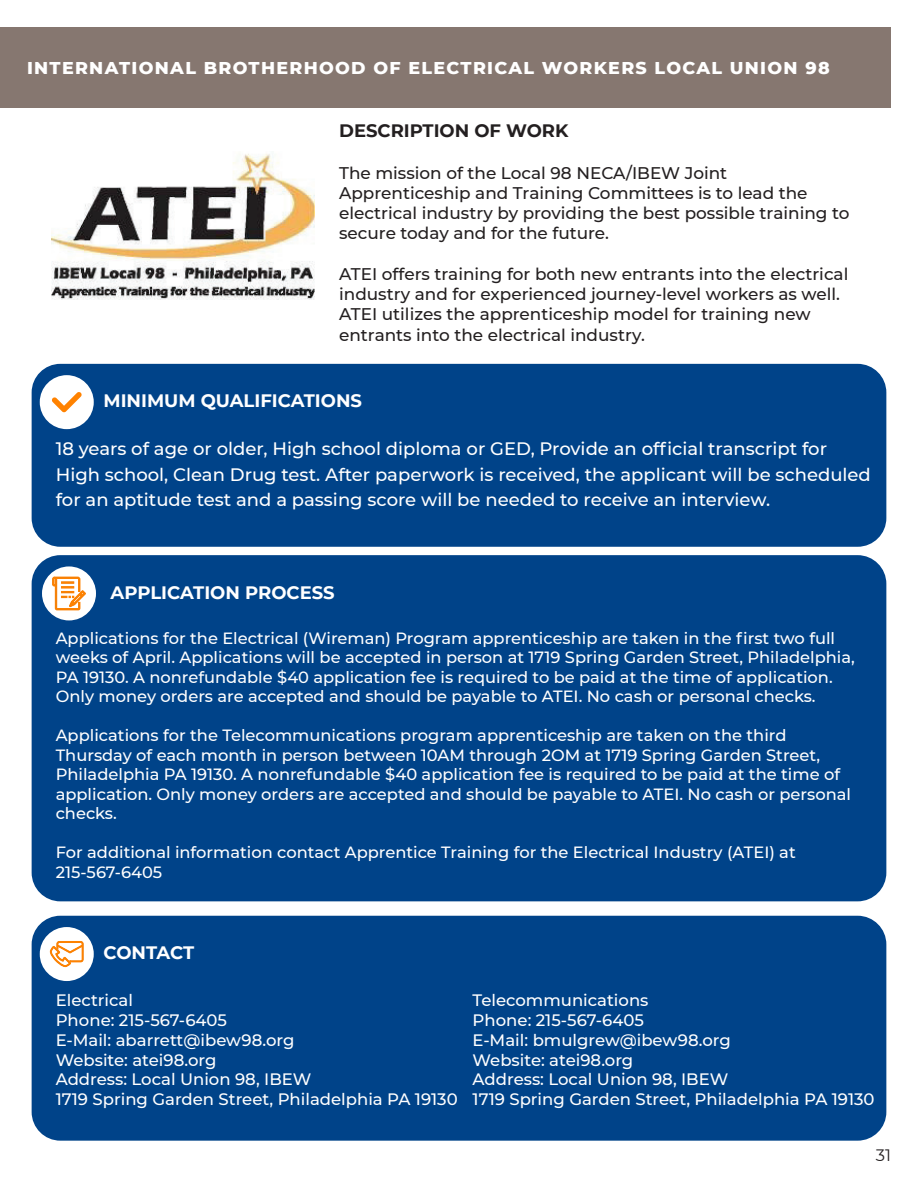
<style>
.page{position:relative;width:918px;height:1188px;background:#fff}
.page>*{position:absolute;margin:0;border:0;box-sizing:border-box;transform-origin:0 0}
.t1{font:500 18px/25.5px "Montserrat";color:#fff}
.t2{font:700 18px "Montserrat";color:#fff}
.t3{font:700 18px "Montserrat";color:#231f20}
.t4{font:800 17.4px "Montserrat";letter-spacing:.075em;color:#fff}
.t5{font:500 16.8px/20.2px "Montserrat";color:#231f20}
.t6{font:500 16.5px/19.8px "Montserrat";color:#fff}
.t7{font:16.5px "Montserrat";color:#231f20}
.t8{font:500 16.35px/19.5px "Montserrat";color:#fff}
</style>
<div class="page">
<div style="left:32px;top:364px;width:854px;height:183px;background:#004389;border-radius:29px"></div>
<div style="left:0;top:27px;width:891px;height:81px;background:#867770"></div>
<div style="left:32px;top:555px;width:854px;height:346px;background:#004389;border-radius:29px"></div>
<svg style="left:40px;top:375px;width:54px;height:54px"></svg>
<svg style="left:42px;top:566px;width:54px;height:54px"></svg>
<div style="left:32px;top:916px;width:854px;height:225px;background:#004389;border-radius:29px"></div>
<svg style="left:40px;top:927px;width:54px;height:54px"></svg>
<img style="left:52px;top:154px;width:263px;height:146px">
<p class="t4" style="left:27px;top:56px;width:804px">INTERNATIONAL BROTHERHOOD OF ELECTRICAL WORKERS LOCAL UNION 98</p>
<p class="t3" style="left:339px;top:117px;width:231px">DESCRIPTION OF WORK</p>
<p class="t5" style="left:339px;top:162px;width:512px">The mission of the Local 98 NECA/IBEW Joint Apprenticeship and Training Committees is to lead the electrical industry by providing the best possible training to secure today and for the future.</p>
<p class="t5" style="left:339px;top:263px;width:511px">ATEI offers training for both new entrants into the electrical industry and for experienced journey-level workers as well.<br>ATEI utilizes the apprenticeship model for training new entrants into the electrical industry.</p>
<p class="t2" style="left:103px;top:388px;width:260px">MINIMUM QUALIFICATIONS</p>
<p class="t1" style="left:56px;top:436px;width:817px">18 years of age or older, High school diploma or GED, Provide an official transcript for<br>High school, Clean Drug test. After paperwork is received, the applicant will be scheduled for an aptitude test and a passing score will be needed to receive an interview.</p>
<p class="t2" style="left:111px;top:579px;width:226px">APPLICATION PROCESS</p>
<p class="t8" style="left:56px;top:627px;width:801px">Applications for the Electrical (Wireman) Program apprenticeship are taken in the first two full weeks of April. Applications will be accepted in person at 1719 Spring Garden Street, Philadelphia, PA 19130. A nonrefundable $40 application fee is required to be paid at the time of application.<br>Only money orders are accepted and should be payable to ATEI. No cash or personal checks.</p>
<p class="t8" style="left:56px;top:725px;width:797px">Applications for the Telecommunications program apprenticeship are taken on the third Thursday of each month in person between 10AM through 2OM at 1719 Spring Garden Street, Philadelphia PA 19130. A nonrefundable $40 application fee is required to be paid at the time of application. Only money orders are accepted and should be payable to ATEI. No cash or personal checks.</p>
<p class="t8" style="left:56px;top:842px;width:742px">For additional information contact Apprentice Training for the Electrical Industry (ATEI) at<br>215-567-6405</p>
<p class="t2" style="left:103px;top:940px;width:92px">CONTACT</p>
<p class="t6" style="left:56px;top:990px;width:404px">Electrical<br>Phone: 215-567-6405<br>E-Mail: abarrett@ibew98.org<br>Website: atei98.org<br>Address: Local Union 98, IBEW<br>1719 Spring Garden Street, Philadelphia PA 19130</p>
<p class="t6" style="left:473px;top:990px;width:404px">Telecommunications<br>Phone: 215-567-6405<br>E-Mail: bmulgrew@ibew98.org<br>Website: atei98.org<br>Address: Local Union 98, IBEW<br>1719 Spring Garden Street, Philadelphia PA 19130</p>
<p class="t7" style="left:876px;top:1144px;width:17px">31</p>
</div>
